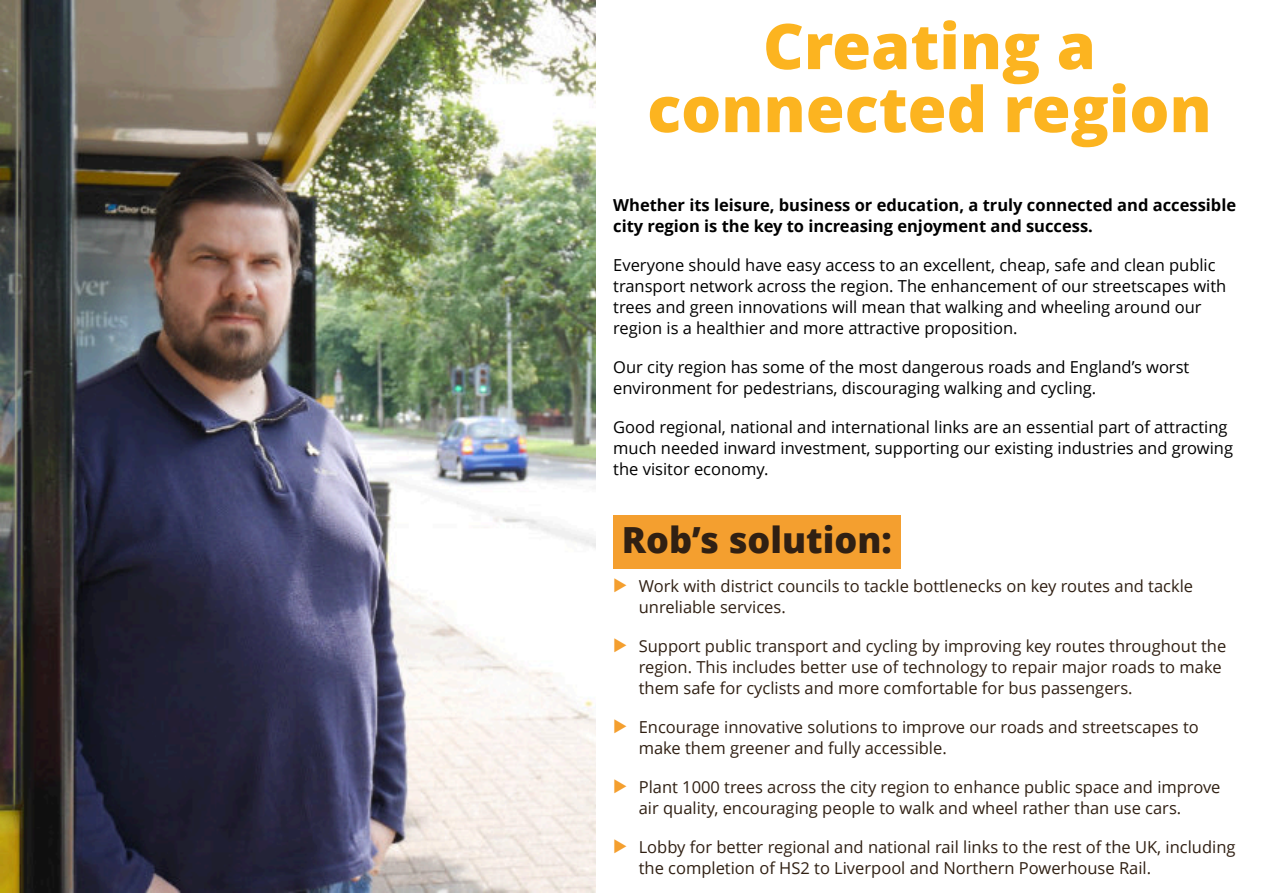
<style>
.page{position:relative;width:1263px;height:893px;background:#fff}
.page>*{position:absolute;margin:0;border:0;box-sizing:border-box;transform-origin:0 0}
.t1{font:800 63px "Open Sans";color:#fcb420}
.t2{font:800 36px "Open Sans";color:#302013}
.t3{font:16.5px "Open Sans";color:#302013}
.t4{font:16.5px "Open Sans";color:#000}
.t5{font:700 16.5px "Open Sans";color:#000}
.t6{font:16.5px "Lucida Grande";color:#f49f2f}
</style>
<div class="page">
<div style="left:613px;top:515px;width:287px;height:53px;background:#f49f2f"></div>
<img style="left:0;top:0;width:596px;height:892px">
<p class="t1" style="left:763px;top:21px;width:334px">Creating a</p>
<p class="t1" style="left:647px;top:84px;width:566px">connected region</p>
<p class="t5" style="left:613px;top:199px;width:624px">Whether its leisure, business or education, a truly connected and accessible</p>
<p class="t5" style="left:613px;top:220px;width:481px">city region is the key to increasing enjoyment and success.</p>
<p class="t4" style="left:613px;top:259px;width:604px">Everyone should have easy access to an excellent, cheap, safe and clean public</p>
<p class="t4" style="left:613px;top:280px;width:615px">transport network across the region. The enhancement of our streetscapes with</p>
<p class="t4" style="left:613px;top:301px;width:590px">trees and green innovations will mean that walking and wheeling around our</p>
<p class="t4" style="left:613px;top:322px;width:406px">region is a healthier and more attractive proposition.</p>
<p class="t4" style="left:613px;top:361px;width:578px">Our city region has some of the most dangerous roads and England’s worst</p>
<p class="t4" style="left:613px;top:382px;width:485px">environment for pedestrians, discouraging walking and cycling.</p>
<p class="t4" style="left:613px;top:421px;width:616px">Good regional, national and international links are an essential part of attracting</p>
<p class="t4" style="left:613px;top:442px;width:621px">much needed inward investment, supporting our existing industries and growing</p>
<p class="t4" style="left:613px;top:463px;width:157px">the visitor economy.</p>
<p class="t2" style="left:622px;top:526px;width:272px">Rob’s solution:</p>
<p class="t6" style="left:613px;top:579px;width:16px">▶</p>
<p class="t3" style="left:639px;top:580px;width:556px">Work with district councils to tackle bottlenecks on key routes and tackle</p>
<p class="t3" style="left:639px;top:601px;width:148px">unreliable services.</p>
<p class="t6" style="left:613px;top:639px;width:16px">▶</p>
<p class="t3" style="left:639px;top:640px;width:589px">Support public transport and cycling by improving key routes throughout the</p>
<p class="t3" style="left:639px;top:661px;width:584px">region. This includes better use of technology to repair major roads to make</p>
<p class="t3" style="left:639px;top:682px;width:495px">them safe for cyclists and more comfortable for bus passengers.</p>
<p class="t6" style="left:613px;top:720px;width:16px">▶</p>
<p class="t3" style="left:639px;top:721px;width:562px">Encourage innovative solutions to improve our roads and streetscapes to</p>
<p class="t3" style="left:639px;top:742px;width:309px">make them greener and fully accessible.</p>
<p class="t6" style="left:613px;top:780px;width:16px">▶</p>
<p class="t3" style="left:639px;top:781px;width:583px">Plant 1000 trees across the city region to enhance public space and improve</p>
<p class="t3" style="left:639px;top:802px;width:544px">air quality, encouraging people to walk and wheel rather than use cars.</p>
<p class="t6" style="left:613px;top:840px;width:16px">▶</p>
<p class="t3" style="left:639px;top:841px;width:598px">Lobby for better regional and national rail links to the rest of the UK, including</p>
<p class="t3" style="left:639px;top:862px;width:514px">the completion of HS2 to Liverpool and Northern Powerhouse Rail.</p>
</div>
